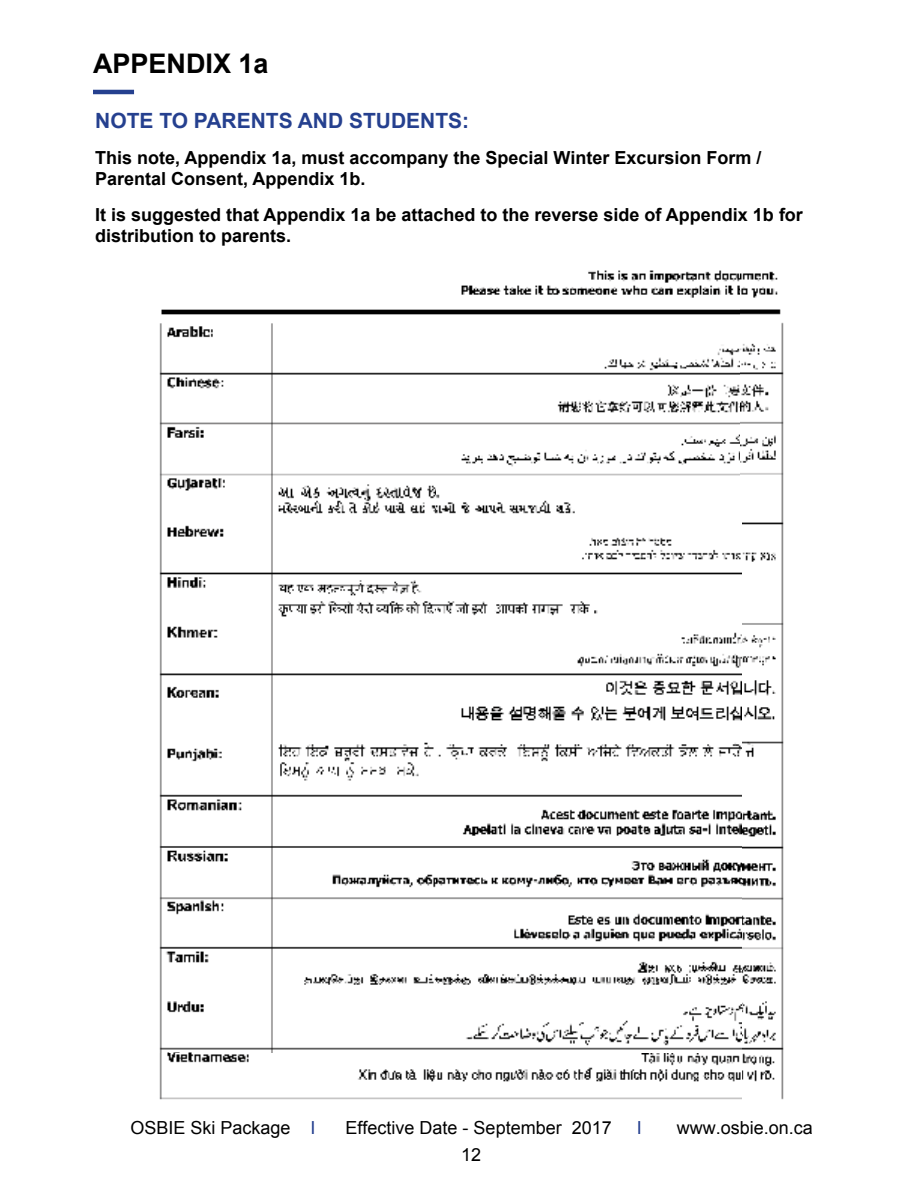
<style>
.page{position:relative;width:918px;height:1188px;background:#fff}
.page>*{position:absolute;margin:0;border:0;box-sizing:border-box;transform-origin:0 0}
.t1{font:700 27px "Arial";color:#000}
.t2{font:700 21px "Arial";color:#25408f}
.t3{font:700 18px/21px "Arial";color:#000}
.t4{font:18px "Arial";color:#000}
.t5{font:18px "Arial";color:#25408f}
.s1{color:#25408f}
</style>
<div class="page">
<hr style="left:93px;top:90px;width:41px;height:4px;background:#25408f">
<img style="left:159px;top:270px;width:625px;height:830px">
<div style="left:170px;top:250px;width:133px;height:51px;background:#fff"></div>
<p class="t1" style="left:93px;top:46px;width:177px">APPENDIX 1a</p>
<p class="t2" style="left:95px;top:106px;width:376px">NOTE TO PARENTS AND STUDENTS:</p>
<p class="t3" style="left:95px;top:147px;width:668px">This note, Appendix 1a, must accompany the Special Winter Excursion Form /<br>Parental Consent, Appendix 1b.</p>
<p class="t3" style="left:95px;top:204px;width:709px">It is suggested that Appendix 1a be attached to the reverse side of Appendix 1b for distribution to parents.</p>
<p class="t4" style="left:131px;top:1116px;width:187px">OSBIE Ski Package <span class="s1">I</span></p>
<p class="t4" style="left:346px;top:1116px;width:268px">Effective Date - September 2017</p>
<p class="t5" style="left:637px;top:1116px;width:7px">I</p>
<p class="t4" style="left:677px;top:1116px;width:138px">www.osbie.on.ca</p>
<p class="t4" style="left:461px;top:1143px;width:22px">12</p>
</div>
